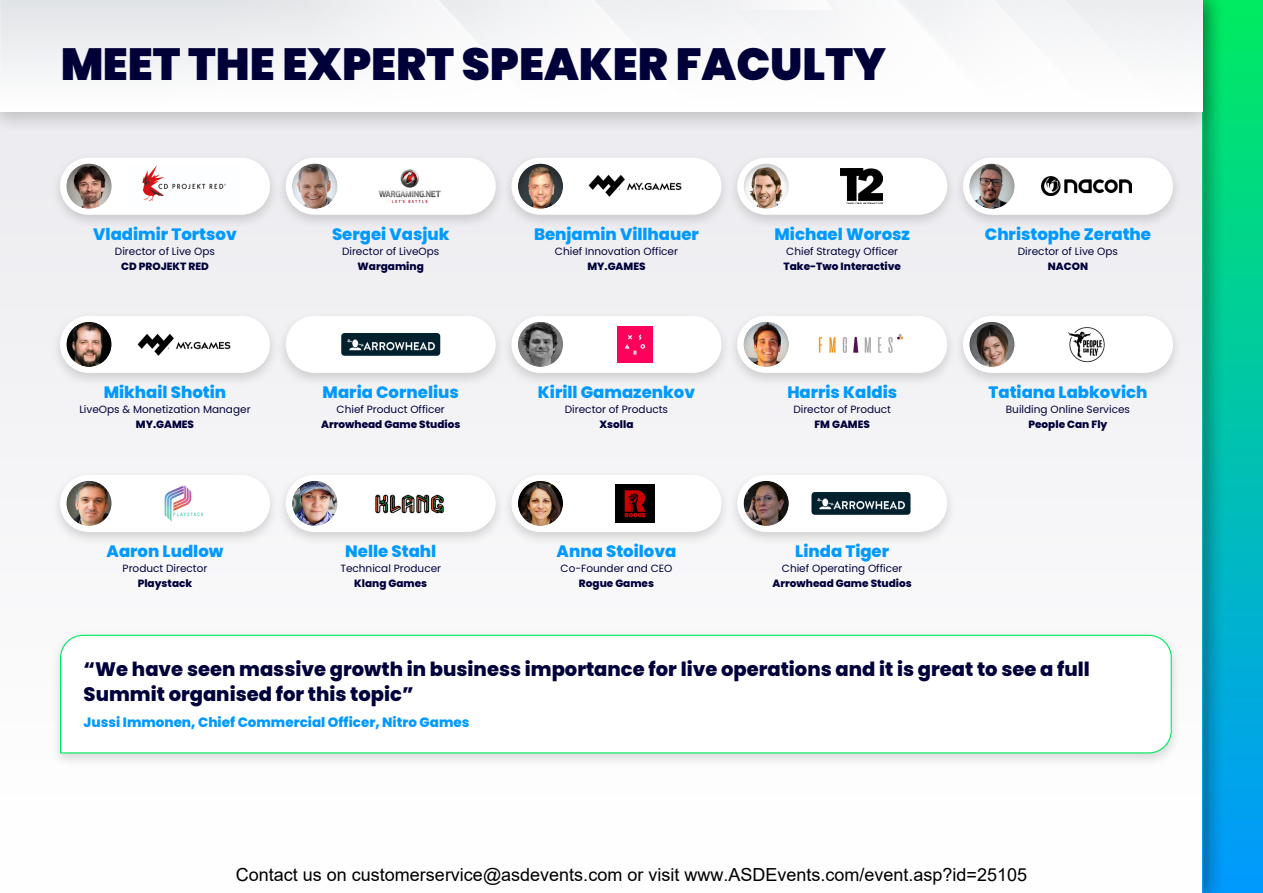
<style>
.page{position:relative;width:1263px;height:893px;background:#fff}
.page>*{position:absolute;margin:0;border:0;box-sizing:border-box;transform-origin:0 0}
.t1{font:900 45px "Poppins";color:#00003b}
.t2{font:800 19.5px/25.5px "Poppins";color:#00003b}
.t3{font:18px "Arial";color:#000}
.t4{font:800 16.5px "Poppins";color:#09f}
.t5{font:800 13.5px "Poppins";color:#09f}
.t6{font:10.5px "Poppins";color:#00003b}
.t7{font:800 10.5px "Poppins";color:#00003b}
</style>
<div class="page">
<svg style="left:1203px;top:0;width:60px;height:893px;background:#00bbad"></svg>
<div style="left:0;top:112px;width:1203px;height:781px;background:#f7f7f9"></div>
<div style="left:0;top:0;width:1219px;height:134px;background:#000;opacity:.2"></div>
<img style="left:0;top:0;width:1203px;height:112px">
<div style="left:50px;top:152px;width:230px;height:78px;background:#000;opacity:.15"></div>
<div style="left:60px;top:158px;width:210px;height:57px;background:#fff;border-radius:28px"></div>
<div style="left:54px;top:150px;width:72px;height:59px;background:#000;opacity:.25"></div>
<img style="left:142px;top:165px;width:84px;height:37px">
<div style="left:276px;top:152px;width:229px;height:78px;background:#000;opacity:.15"></div>
<div style="left:286px;top:158px;width:210px;height:57px;background:#fff;border-radius:28px"></div>
<div style="left:280px;top:150px;width:72px;height:59px;background:#000;opacity:.25"></div>
<img style="left:378px;top:169px;width:63px;height:34px">
<div style="left:502px;top:152px;width:229px;height:78px;background:#000;opacity:.15"></div>
<div style="left:511px;top:158px;width:210px;height:57px;background:#fff;border-radius:28px"></div>
<div style="left:506px;top:150px;width:71px;height:59px;background:#000;opacity:.25"></div>
<img style="left:588px;top:174px;width:94px;height:23px">
<div style="left:727px;top:152px;width:230px;height:78px;background:#000;opacity:.15"></div>
<div style="left:737px;top:158px;width:210px;height:57px;background:#fff;border-radius:28px"></div>
<div style="left:731px;top:150px;width:72px;height:59px;background:#000;opacity:.25"></div>
<img style="left:840px;top:169px;width:42px;height:35px">
<div style="left:953px;top:152px;width:230px;height:78px;background:#000;opacity:.15"></div>
<div style="left:963px;top:158px;width:210px;height:57px;background:#fff;border-radius:28px"></div>
<div style="left:957px;top:150px;width:72px;height:59px;background:#000;opacity:.25"></div>
<img style="left:1042px;top:177px;width:90px;height:19px">
<div style="left:50px;top:310px;width:230px;height:78px;background:#000;opacity:.15"></div>
<div style="left:60px;top:316px;width:210px;height:57px;background:#fff;border-radius:28px"></div>
<div style="left:54px;top:309px;width:72px;height:58px;background:#000;opacity:.25"></div>
<img style="left:137px;top:333px;width:94px;height:23px">
<div style="left:276px;top:310px;width:229px;height:78px;background:#000;opacity:.15"></div>
<div style="left:286px;top:316px;width:210px;height:57px;background:#fff;border-radius:28px"></div>
<div style="left:502px;top:310px;width:229px;height:78px;background:#000;opacity:.15"></div>
<div style="left:511px;top:316px;width:210px;height:57px;background:#fff;border-radius:28px"></div>
<div style="left:506px;top:309px;width:71px;height:58px;background:#000;opacity:.25"></div>
<img style="left:618px;top:327px;width:35px;height:35px">
<div style="left:727px;top:310px;width:230px;height:78px;background:#000;opacity:.15"></div>
<div style="left:737px;top:316px;width:210px;height:57px;background:#fff;border-radius:28px"></div>
<div style="left:731px;top:309px;width:72px;height:58px;background:#000;opacity:.25"></div>
<img style="left:818px;top:334px;width:86px;height:19px">
<div style="left:953px;top:310px;width:230px;height:78px;background:#000;opacity:.15"></div>
<div style="left:963px;top:316px;width:210px;height:57px;background:#fff;border-radius:28px"></div>
<div style="left:957px;top:309px;width:72px;height:58px;background:#000;opacity:.25"></div>
<div style="left:50px;top:469px;width:230px;height:78px;background:#000;opacity:.15"></div>
<div style="left:60px;top:475px;width:210px;height:57px;background:#fff;border-radius:28px"></div>
<div style="left:54px;top:468px;width:72px;height:58px;background:#000;opacity:.25"></div>
<img style="left:164px;top:486px;width:39px;height:35px">
<div style="left:276px;top:469px;width:229px;height:78px;background:#000;opacity:.15"></div>
<div style="left:286px;top:475px;width:210px;height:57px;background:#fff;border-radius:28px"></div>
<div style="left:280px;top:468px;width:72px;height:58px;background:#000;opacity:.25"></div>
<img style="left:375px;top:494px;width:69px;height:20px">
<div style="left:502px;top:469px;width:229px;height:78px;background:#000;opacity:.15"></div>
<div style="left:511px;top:475px;width:210px;height:57px;background:#fff;border-radius:28px"></div>
<div style="left:506px;top:468px;width:71px;height:58px;background:#000;opacity:.25"></div>
<img style="left:616px;top:484px;width:39px;height:39px">
<div style="left:727px;top:469px;width:230px;height:78px;background:#000;opacity:.15"></div>
<div style="left:737px;top:475px;width:210px;height:57px;background:#fff;border-radius:28px"></div>
<div style="left:731px;top:468px;width:72px;height:58px;background:#000;opacity:.25"></div>
<img style="left:811px;top:492px;width:99px;height:23px">
<div style="left:50px;top:629px;width:1132px;height:139px;background:#000;opacity:.15"></div>
<svg style="left:59px;top:634px;width:1113px;height:120px"></svg>
<img style="left:341px;top:333px;width:99px;height:23px">
<img style="left:1068px;top:328px;width:37px;height:35px">
<h1 class="t1" style="left:60px;top:38px;width:827px">MEET THE EXPERT SPEAKER FACULTY</h1>
<h3 class="t4" style="left:93px;top:224px;width:145px">Vladimir Tortsov</h3>
<p class="t6" style="left:115px;top:245px;width:102px">Director of Live Ops</p>
<p class="t7" style="left:121px;top:260px;width:89px">CD PROJEKT RED</p>
<h3 class="t4" style="left:104px;top:383px;width:124px">Mikhail Shotin</h3>
<p class="t6" style="left:79px;top:403px;width:173px">LiveOps &amp; Monetization Manager</p>
<p class="t7" style="left:136px;top:418px;width:60px">MY.GAMES</p>
<h3 class="t4" style="left:107px;top:542px;width:118px">Aaron Ludlow</h3>
<p class="t6" style="left:123px;top:562px;width:86px">Product Director</p>
<p class="t7" style="left:138px;top:577px;width:56px">Playstack</p>
<h3 class="t4" style="left:332px;top:224px;width:119px">Sergei Vasjuk</h3>
<p class="t6" style="left:342px;top:245px;width:99px">Director of LiveOps</p>
<p class="t7" style="left:358px;top:260px;width:68px">Wargaming</p>
<h3 class="t4" style="left:323px;top:383px;width:138px">Maria Cornelius</h3>
<p class="t6" style="left:337px;top:403px;width:110px">Chief Product Officer</p>
<p class="t7" style="left:321px;top:418px;width:141px">Arrowhead Game Studios</p>
<h3 class="t4" style="left:345px;top:542px;width:93px">Nelle Stahl</h3>
<p class="t6" style="left:340px;top:562px;width:102px">Technical Producer</p>
<p class="t7" style="left:354px;top:577px;width:75px">Klang Games</p>
<h3 class="t4" style="left:534px;top:224px;width:166px">Benjamin Villhauer</h3>
<p class="t6" style="left:555px;top:245px;width:125px">Chief Innovation Officer</p>
<p class="t7" style="left:587px;top:260px;width:60px">MY.GAMES</p>
<h3 class="t4" style="left:538px;top:383px;width:159px">Kirill Gamazenkov</h3>
<p class="t6" style="left:565px;top:403px;width:105px">Director of Products</p>
<p class="t7" style="left:599px;top:418px;width:36px">Xsolla</p>
<h3 class="t4" style="left:557px;top:542px;width:121px">Anna Stoilova</h3>
<p class="t6" style="left:560px;top:562px;width:113px">Co-Founder and CEO</p>
<p class="t7" style="left:579px;top:577px;width:77px">Rogue Games</p>
<h3 class="t4" style="left:774px;top:224px;width:137px">Michael Worosz</h3>
<p class="t6" style="left:786px;top:245px;width:113px">Chief Strategy Officer</p>
<p class="t7" style="left:783px;top:260px;width:119px">Take-Two Interactive</p>
<h3 class="t4" style="left:787px;top:383px;width:111px">Harris Kaldis</h3>
<p class="t6" style="left:793px;top:403px;width:99px">Director of Product</p>
<p class="t7" style="left:814px;top:418px;width:57px">FM GAMES</p>
<h3 class="t4" style="left:795px;top:542px;width:95px">Linda Tiger</h3>
<p class="t6" style="left:782px;top:562px;width:122px">Chief Operating Officer</p>
<p class="t7" style="left:773px;top:577px;width:141px">Arrowhead Game Studios</p>
<h3 class="t4" style="left:985px;top:224px;width:168px">Christophe Zerathe</h3>
<p class="t6" style="left:1018px;top:245px;width:102px">Director of Live Ops</p>
<p class="t7" style="left:1048px;top:260px;width:42px">NACON</p>
<h3 class="t4" style="left:988px;top:383px;width:160px">Tatiana Labkovich</h3>
<p class="t6" style="left:1006px;top:403px;width:126px">Building Online Services</p>
<p class="t7" style="left:1028px;top:418px;width:80px">People Can Fly</p>
<h2 class="t2" style="left:84px;top:656px;width:1008px">“We have seen massive growth in business importance for live operations and it is great to see a full<br>Summit organised for this topic”</h2>
<p class="t5" style="left:84px;top:714px;width:387px">Jussi Immonen, Chief Commercial Officer, Nitro Games</p>
<h3 class="t3" style="left:236px;top:862px;width:793px">Contact us on customerservice@asdevents.com or visit www.ASDEvents.com/event.asp?id=25105</h3>
</div>
